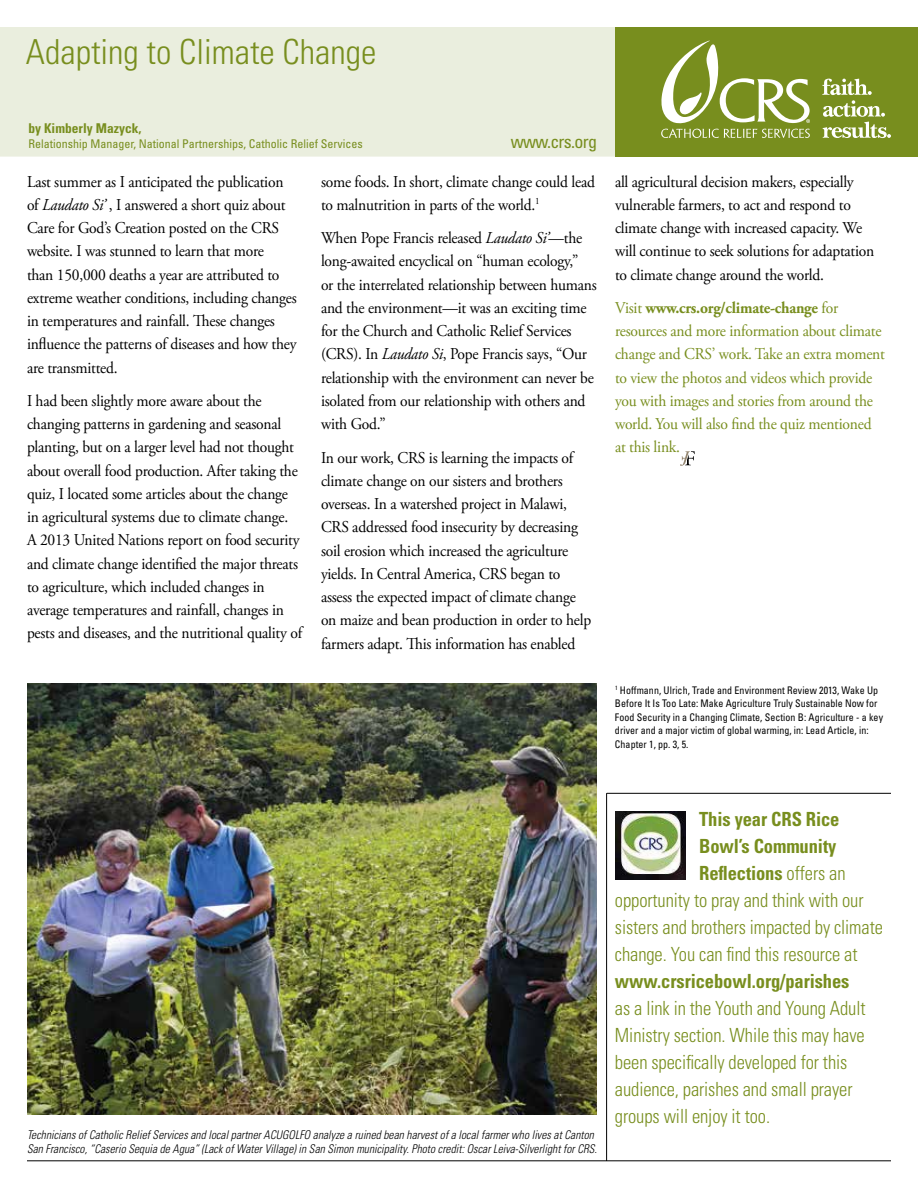
<style>
.page{position:relative;width:918px;height:1188px;background:#fff}
.page>*{position:absolute;margin:0;border:0;box-sizing:border-box;transform-origin:0 0}
.t1{font:300 condensed 34.5px "Univers";color:#788e1e}
.t2{font:300 condensed 19.5px/27px "Univers";letter-spacing:-.005em;color:#788e1e;scale:.95 1}
.t3{font:700 condensed 19.5px "Univers";letter-spacing:-.005em;color:#788e1e;scale:.95 1}
.t4{font:condensed 18px "Univers";letter-spacing:-.04em;color:#788e1e}
.t5{font:16.5px/23.2px "Adobe Garamond Pro";letter-spacing:-.015em;color:#000;scale:.94 1}
.t6{font:16.5px/23.2px "Adobe Garamond Pro";letter-spacing:-.015em;color:#788e1e;scale:.94 1}
.t7{font:700 condensed 13.5px "Univers";color:#788e1e}
.t8{font:italic 300 condensed 12px/13.5px "Univers";letter-spacing:.005em;color:#000;scale:.95 1}
.t9{font:condensed 12px "Univers";color:#788e1e}
.t10{font:condensed 10.5px/13.5px "Univers";letter-spacing:.005em;color:#000;scale:.95 1}
.s1{font-style:italic}
.s2{font-weight:700}
.s3{font-weight:300}
</style>
<div class="page">
<hr style="left:27px;top:1161px;width:864px;height:1px;background:#000">
<div style="left:0;top:27px;width:615px;height:130px;background:#eaeede"></div>
<div style="left:615px;top:27px;width:303px;height:130px;background:#788e1e"></div>
<svg style="left:661px;top:41px;width:149px;height:97px"></svg>
<svg style="left:822px;top:79px;width:69px;height:59px"></svg>
<img style="left:27px;top:684px;width:570px;height:431px">
<hr style="left:606px;top:793px;width:1px;height:368px;background:#000">
<hr style="left:607px;top:793px;width:284px;height:1px;background:#000">
<svg style="left:680px;top:451px;width:15px;height:15px"></svg>
<img style="left:615px;top:812px;width:71px;height:67px">
<h1 class="t1" style="left:26px;top:31px;width:352px">Adapting to Climate Change</h1>
<p class="t7" style="left:28px;top:120px;width:115px">by Kimberly Mazyck,</p>
<p class="t9" style="left:28px;top:136px;width:336px">Relationship Manager, National Partnerships, Catholic Relief Services</p>
<p class="t4" style="left:511px;top:130px;width:88px">www.crs.org</p>
<p class="t5" style="left:27px;top:170px;width:288px">Last summer as I anticipated the publication of <span class="s1">Laudato Si’</span> , I answered a short quiz about Care for God’s Creation posted on the CRS website. I was stunned to learn that more<br>than 150,000 deaths a year are attributed to extreme weather conditions, including changes in temperatures and rainfall. These changes influence the patterns of diseases and how they are transmitted.</p>
<p class="t5" style="left:27px;top:390px;width:294px">I had been slightly more aware about the changing patterns in gardening and seasonal planting, but on a larger level had not thought about overall food production. After taking the quiz, I located some articles about the change in agricultural systems due to climate change.<br>A 2013 United Nations report on food security and climate change identified the major threats to agriculture, which included changes in average temperatures and rainfall, changes in pests and diseases, and the nutritional quality of</p>
<p class="t5" style="left:321px;top:170px;width:293px">some foods. In short, climate change could lead to malnutrition in parts of the world.<sup>1</sup></p>
<p class="t5" style="left:321px;top:227px;width:295px">When Pope Francis released <span class="s1">Laudato Si’</span>—the long-awaited encyclical on “human ecology,”<br>or the interrelated relationship between humans and the environment—it was an exciting time for the Church and Catholic Relief Services (CRS). In <span class="s1">Laudato Si</span>, Pope Francis says, “Our relationship with the environment can never be isolated from our relationship with others and with God.”</p>
<p class="t5" style="left:321px;top:446px;width:289px">In our work, CRS is learning the impacts of climate change on our sisters and brothers overseas. In a watershed project in Malawi, CRS addressed food insecurity by decreasing soil erosion which increased the agriculture yields. In Central America, CRS began to assess the expected impact of climate change on maize and bean production in order to help farmers adapt. This information has enabled</p>
<p class="t5" style="left:615px;top:170px;width:277px">all agricultural decision makers, especially vulnerable farmers, to act and respond to climate change with increased capacity. We will continue to seek solutions for adaptation to climate change around the world.</p>
<p class="t6" style="left:615px;top:297px;width:289px">Visit <span class="s2">www.crs.org/climate-change</span> for resources and more information about climate change and CRS’ work. Take an extra moment to view the photos and videos which provide you with images and stories from around the world. You will also find the quiz mentioned at this link.</p>
<p class="t10" style="left:615px;top:683px;width:284px"><sup>1</sup> Hoffmann, Ulrich, Trade and Environment Review 2013, Wake Up Before It Is Too Late: Make Agriculture Truly Sustainable Now for Food Security in a Changing Climate, Section B: Agriculture - a key driver and a major victim of global warming, in: Lead Article, in:<br>Chapter 1, pp. 3, 5.</p>
<p class="t8" style="left:27px;top:1128px;width:602px">Technicians of Catholic Relief Services and local partner ACUGOLFO analyze a ruined bean harvest of a local farmer who lives at Canton<br>San Francisco, “Caserio Sequia de Agua” (Lack of Water Village) in San Simon municipality. Photo credit: Oscar Leiva-Silverlight for CRS.</p>
<p class="t3" style="left:699px;top:807px;width:149px">This year CRS Rice</p>
<p class="t3" style="left:699px;top:834px;width:146px">Bowl’s Community</p>
<p class="t3" style="left:699px;top:861px;width:156px">Reflections <span class="s3">offers an</span></p>
<p class="t2" style="left:615px;top:887px;width:263px">opportunity to pray and think with our</p>
<p class="t2" style="left:615px;top:914px;width:284px">sisters and brothers impacted by climate</p>
<p class="t2" style="left:615px;top:941px;width:257px">change. You can find this resource at</p>
<p class="t3" style="left:615px;top:969px;width:248px">www.crsricebowl.org/parishes</p>
<p class="t2" style="left:615px;top:995px;width:265px">as a link in the Youth and Young Adult Ministry section. While this may have been specifically developed for this audience, parishes and small prayer groups will enjoy it too.</p>
</div>
